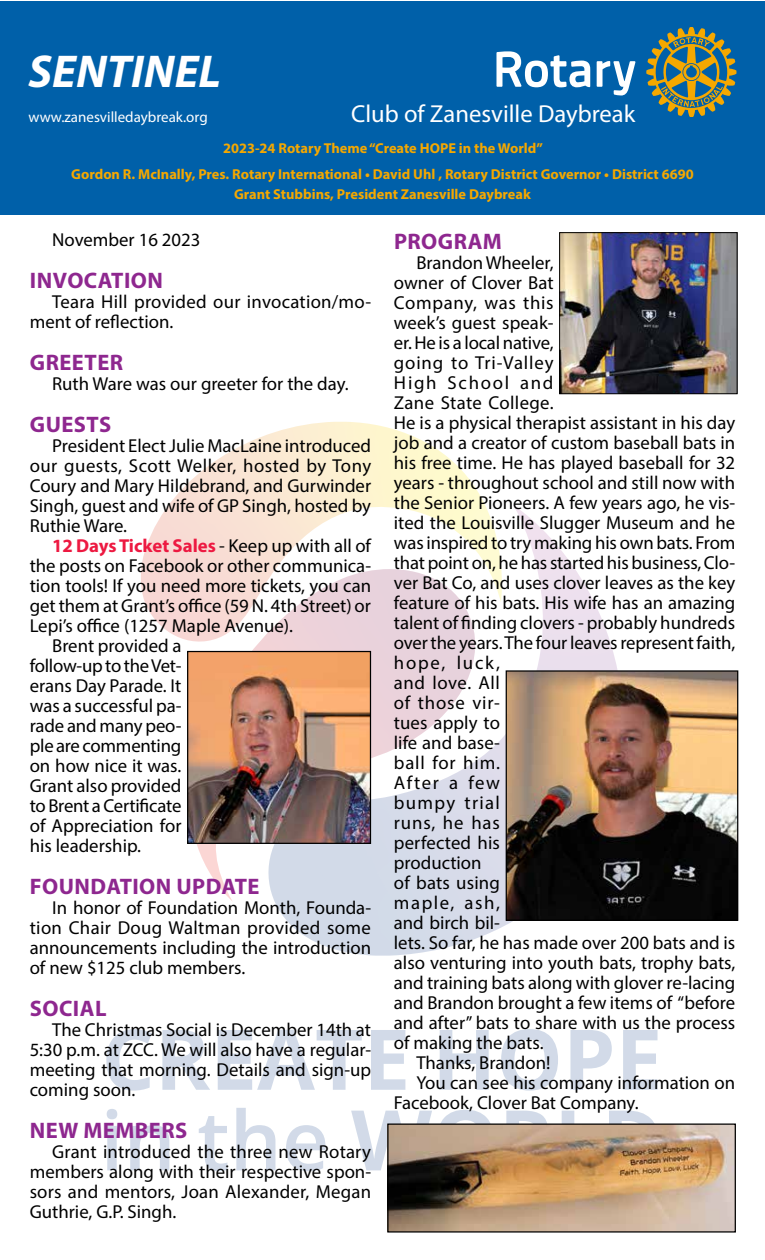
<style>
.page{position:relative;width:765px;height:1260px;background:#fff}
.page>*{position:absolute;margin:0;border:0;box-sizing:border-box;transform-origin:0 0}
.t1{font:italic 700 46.25px "Myriad Pro";color:#fff}
.t2{font:24.62px "Myriad Pro";color:#fff}
.t3{font:700 22.5px "Myriad Pro";letter-spacing:.02em;color:#8e278f}
.t4{font:18.75px/20px "Myriad Pro";color:#000;text-align:justify}
.t5{font:18.75px "Myriad Pro";letter-spacing:.045em;color:#000}
.t6{font:700 18.75px "Myriad Pro";color:#ed1941}
.t7{font:18.75px "Myriad Pro";letter-spacing:.035em;color:#000}
.t8{font:18.75px "Myriad Pro";letter-spacing:.02em;color:#000}
.t9{font:18.75px "Myriad Pro";letter-spacing:.09em;color:#000}
.t10{font:18.75px "Myriad Pro";letter-spacing:.04em;color:#000}
.t11{font:18.75px "Myriad Pro";letter-spacing:.095em;color:#000}
.t12{font:18.75px "Myriad Pro";letter-spacing:.07em;color:#000}
.t13{font:18.75px "Myriad Pro";letter-spacing:.085em;color:#000}
.t14{font:18.75px "Myriad Pro";letter-spacing:.08em;color:#000}
.t15{font:15px "Myriad Pro";color:#fff}
.t16{font:700 14.38px/25.6px "Myriad Pro";color:#f5a800;text-align:center}
.s1{font-weight:400;color:#000}
</style>
<div class="page">
<svg style="left:190px;top:646px;width:72px;height:255px"></svg>
<svg style="left:141px;top:422px;width:344px;height:224px"></svg>
<svg style="left:262px;top:504px;width:356px;height:452px"></svg>
<svg style="left:107px;top:1109px;width:10px;height:61px"></svg>
<svg style="left:130px;top:1125px;width:39px;height:45px"></svg>
<svg style="left:199px;top:1116px;width:28px;height:55px"></svg>
<svg style="left:236px;top:1108px;width:39px;height:62px"></svg>
<svg style="left:286px;top:1125px;width:39px;height:46px"></svg>
<svg style="left:351px;top:1110px;width:143px;height:61px"></svg>
<svg style="left:506px;top:1111px;width:48px;height:13px"></svg>
<svg style="left:562px;top:1111px;width:37px;height:13px"></svg>
<svg style="left:609px;top:1111px;width:50px;height:13px"></svg>
<svg style="left:106px;top:1029px;width:46px;height:62px"></svg>
<svg style="left:162px;top:1030px;width:48px;height:60px"></svg>
<svg style="left:218px;top:1030px;width:144px;height:60px"></svg>
<svg style="left:371px;top:1030px;width:34px;height:60px"></svg>
<svg style="left:440px;top:1030px;width:49px;height:60px"></svg>
<svg style="left:501px;top:1029px;width:57px;height:62px"></svg>
<svg style="left:570px;top:1030px;width:42px;height:60px"></svg>
<svg style="left:623px;top:1030px;width:35px;height:60px"></svg>
<div style="left:0;top:1px;width:765px;height:214px;background:#0060a9"></div>
<svg style="left:497px;top:51px;width:138px;height:45px"></svg>
<svg style="left:646px;top:27px;width:90px;height:90px"></svg>
<img style="left:561px;top:234px;width:175px;height:158px">
<div style="left:559px;top:232px;width:179px;height:162px;border:1px solid #000"></div>
<img style="left:508px;top:672px;width:228px;height:247px">
<div style="left:506px;top:670px;width:232px;height:251px;border:1px solid #000"></div>
<img style="left:189px;top:653px;width:180px;height:189px">
<div style="left:187px;top:651px;width:184px;height:193px;border:1px solid #000"></div>
<img style="left:389px;top:1126px;width:345px;height:105px">
<div style="left:387px;top:1124px;width:349px;height:109px;border:1px solid #000"></div>
<h1 class="t1" style="left:29px;top:41px;width:194px">SENTINEL</h1>
<p class="t15" style="left:29px;top:107px;width:181px">www.zanesvilledaybreak.org</p>
<h2 class="t2" style="left:351px;top:98px;width:286px">Club of Zanesville Daybreak</h2>
<p class="t16" style="left:71px;top:135px;width:624px">2023-24 Rotary Theme “Create HOPE in the World”<br>Gordon R. McInally, Pres. Rotary International • David Uhl , Rotary District Governor • District 6690</p>
<p class="t16" style="left:234px;top:180px;width:298px">Grant Stubbins, President Zanesville Daybreak</p>
<p class="t4" style="left:52px;top:230px;width:150px">November 16 2023</p>
<p class="t3" style="left:30px;top:266px;width:135px">INVOCATION</p>
<p class="t4" style="left:30px;top:292px;width:343px;text-indent:23px">Teara Hill provided our invocation/mo&shy;ment of reflection.</p>
<p class="t3" style="left:30px;top:348px;width:95px">GREETER</p>
<p class="t4" style="left:52px;top:374px;width:298px">Ruth Ware was our greeter for the day.</p>
<p class="t3" style="left:30px;top:410px;width:83px">GUESTS</p>
<p class="t4" style="left:30px;top:436px;width:343px;text-indent:22px">President Elect Julie MacLaine introduced our guests, Scott Welker, hosted by Tony Coury and Mary Hildebrand, and Gurwinder Singh, guest and wife of GP Singh, hosted by Ruthie Ware.</p>
<p class="t6" style="left:52px;top:534px;width:320px">12 Days Ticket Sales <span class="s1">- Keep up with all of</span></p>
<p class="t4" style="left:30px;top:556px;width:343px">the posts on Facebook or other communica-</p>
<p class="t4" style="left:30px;top:576px;width:343px">tion tools! If you need more tickets, you can</p>
<p class="t4" style="left:30px;top:596px;width:343px">get them at Grant’s office (59 N. 4th Street) or</p>
<p class="t4" style="left:30px;top:616px;width:265px">Lepi’s office (1257 Maple Avenue).</p>
<p class="t4" style="left:52px;top:636px;width:131px">Brent provided a</p>
<p class="t4" style="left:30px;top:656px;width:153px">follow-up to the Vet-</p>
<p class="t4" style="left:30px;top:676px;width:153px">erans Day Parade. It</p>
<p class="t4" style="left:30px;top:696px;width:153px">was a successful pa-</p>
<p class="t4" style="left:30px;top:716px;width:153px">rade and many peo-</p>
<p class="t4" style="left:30px;top:736px;width:153px">ple are commenting</p>
<p class="t4" style="left:30px;top:756px;width:153px">on how nice it was.</p>
<p class="t4" style="left:30px;top:776px;width:153px">Grant also provided</p>
<p class="t4" style="left:30px;top:796px;width:153px">to Brent a Certificate</p>
<p class="t4" style="left:30px;top:816px;width:153px">of Appreciation for</p>
<p class="t4" style="left:30px;top:836px;width:113px">his leadership.</p>
<p class="t3" style="left:30px;top:872px;width:231px">FOUNDATION UPDATE</p>
<p class="t4" style="left:30px;top:898px;width:343px;text-indent:22px">In honor of Foundation Month, Founda&shy;tion Chair Doug Waltman provided some announcements including the introduction of new $125 club members.</p>
<p class="t3" style="left:30px;top:994px;width:78px">SOCIAL</p>
<p class="t4" style="left:30px;top:1020px;width:343px;text-indent:23px">The Christmas Social is December 14th at 5:30 p.m. at ZCC. We will also have a regular&shy;meeting that morning. Details and sign-up coming soon.</p>
<p class="t3" style="left:30px;top:1116px;width:159px">NEW MEMBERS</p>
<p class="t4" style="left:30px;top:1142px;width:343px;text-indent:22px">Grant introduced the three new Rotary members along with their respective spon&shy;sors and mentors, Joan Alexander, Megan Guthrie, G.P. Singh.</p>
<p class="t3" style="left:394px;top:227px;width:109px">PROGRAM</p>
<p class="t4" style="left:416px;top:252px;width:139px">Brandon Wheeler,</p>
<p class="t4" style="left:394px;top:273px;width:161px">owner of Clover Bat</p>
<p class="t7" style="left:394px;top:291px;width:161px">Company, was this</p>
<p class="t4" style="left:394px;top:313px;width:161px">week’s guest speak-</p>
<p class="t4" style="left:394px;top:333px;width:161px">er. He is a local native,</p>
<p class="t5" style="left:394px;top:351px;width:161px">going to Tri-Valley</p>
<p class="t9" style="left:394px;top:371px;width:161px">High School and</p>
<p class="t8" style="left:394px;top:391px;width:161px">Zane State College.</p>
<p class="t4" style="left:394px;top:413px;width:343px">He is a physical therapist assistant in his day</p>
<p class="t4" style="left:394px;top:433px;width:343px">job and a creator of custom baseball bats in</p>
<p class="t4" style="left:394px;top:453px;width:343px">his free time. He has played baseball for 32</p>
<p class="t4" style="left:394px;top:473px;width:343px">years - throughout school and still now with</p>
<p class="t4" style="left:394px;top:493px;width:343px">the Senior Pioneers. A few years ago, he vis-</p>
<p class="t4" style="left:394px;top:513px;width:343px">ited the Louisville Slugger Museum and he</p>
<p class="t4" style="left:394px;top:533px;width:343px">was inspired to try making his own bats. From</p>
<p class="t4" style="left:394px;top:553px;width:343px">that point on, he has started his business, Clo-</p>
<p class="t4" style="left:394px;top:573px;width:343px">ver Bat Co, and uses clover leaves as the key</p>
<p class="t4" style="left:394px;top:593px;width:343px">feature of his bats. His wife has an amazing</p>
<p class="t4" style="left:394px;top:613px;width:343px">talent of finding clovers - probably hundreds</p>
<p class="t4" style="left:394px;top:633px;width:343px">over the years. The four leaves represent faith,</p>
<p class="t11" style="left:394px;top:651px;width:108px">hope, luck,</p>
<p class="t7" style="left:394px;top:671px;width:108px">and love. All</p>
<p class="t10" style="left:394px;top:691px;width:108px">of those vir-</p>
<p class="t4" style="left:394px;top:713px;width:108px">tues apply to</p>
<p class="t4" style="left:394px;top:733px;width:108px">life and base-</p>
<p class="t5" style="left:394px;top:751px;width:108px">ball for him.</p>
<p class="t14" style="left:394px;top:771px;width:108px">After a few</p>
<p class="t12" style="left:394px;top:791px;width:108px">bumpy trial</p>
<p class="t5" style="left:394px;top:811px;width:108px">runs, he has</p>
<p class="t4" style="left:394px;top:833px;width:108px">perfected his</p>
<p class="t4" style="left:394px;top:853px;width:89px">production</p>
<p class="t4" style="left:394px;top:873px;width:108px">of bats using</p>
<p class="t13" style="left:394px;top:891px;width:108px">maple, ash,</p>
<p class="t4" style="left:394px;top:913px;width:108px">and birch bil-</p>
<p class="t4" style="left:394px;top:933px;width:343px">lets. So far, he has made over 200 bats and is</p>
<p class="t4" style="left:394px;top:953px;width:343px">also venturing into youth bats, trophy bats,</p>
<p class="t4" style="left:394px;top:973px;width:343px">and training bats along with glover re-lacing</p>
<p class="t4" style="left:394px;top:993px;width:343px">and Brandon brought a few items of “before</p>
<p class="t4" style="left:394px;top:1013px;width:343px">and after” bats to share with us the process</p>
<p class="t4" style="left:394px;top:1033px;width:151px">of making the bats.</p>
<p class="t4" style="left:416px;top:1053px;width:136px">Thanks, Brandon!</p>
<p class="t4" style="left:416px;top:1073px;width:320px">You can see his company information on</p>
<p class="t4" style="left:394px;top:1093px;width:246px">Facebook, Clover Bat Company.</p>
</div>
